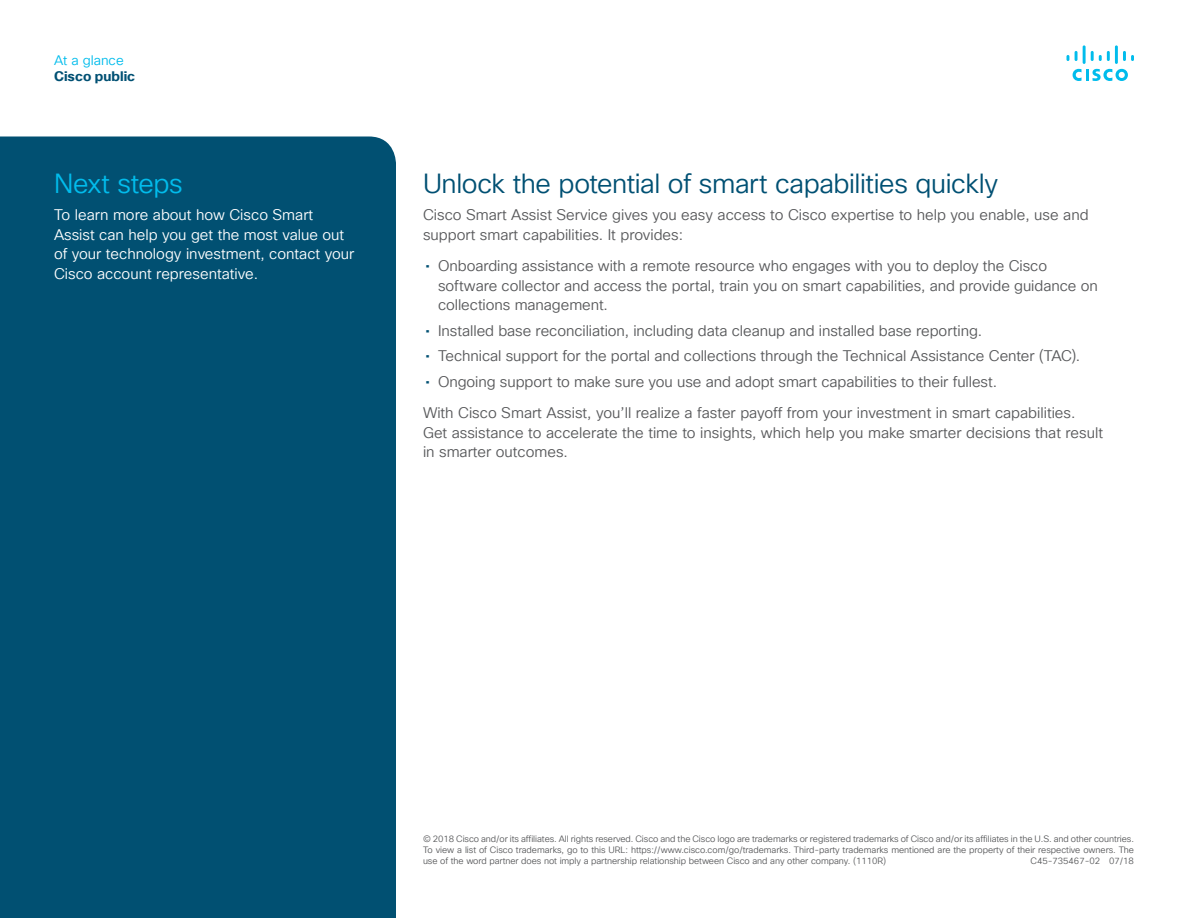
<style>
.page{position:relative;width:1188px;height:918px;background:#fff}
.page>*{position:absolute;margin:0;border:0;box-sizing:border-box;transform-origin:0 0}
.Subhead2_Indigo{font:27px "Cisco Sans TT Light";letter-spacing:-.015em;color:#005073}
.Subhead2_Blue{font:27px "Cisco Sans TT Light";letter-spacing:-.015em;color:#01bcec}
.Body{font:15px/19.5px "Cisco Sans TT Light";color:#57585a}
.Body_White{font:15px/19.5px "Cisco Sans TT Light";color:#fff}
.t1{font:700 13.5px "Cisco Sans TT";color:#005073}
.t2{font:13.5px "Cisco Sans TT Light";color:#01bcec}
.Footer_white{font:9px/11.2px "Cisco Sans TT Light";letter-spacing:-.005em;color:#57585a;text-align:justify}
.s1{font-family:"Cisco Sans TT";color:#005073}
</style>
<div class="page">
<svg style="left:1073px;top:69px;width:55px;height:12px"></svg>
<svg style="left:1067px;top:55px;width:2px;height:6px"></svg>
<svg style="left:1075px;top:51px;width:3px;height:10px"></svg>
<hr style="left:1083px;top:45px;width:3px;height:19px;background:#01bcec">
<svg style="left:1091px;top:51px;width:19px;height:10px"></svg>
<hr style="left:1115px;top:45px;width:3px;height:19px;background:#01bcec">
<svg style="left:1123px;top:51px;width:11px;height:10px"></svg>
<div style="left:0;top:136px;width:396px;height:782px;background:#015072"></div>
<p class="t2" style="left:54px;top:51px;width:71px">At a glance</p>
<p class="t1" style="left:54px;top:67px;width:83px">Cisco public</p>
<p class="Subhead2_Blue" style="left:54px;top:166px;width:130px">Next steps</p>
<p class="Body_White" style="left:54px;top:206px;width:302px">To learn more about how Cisco Smart Assist can help you get the most value out of your technology investment, contact your Cisco account representative.</p>
<p class="Subhead2_Indigo" style="left:423px;top:166px;width:577px">Unlock the potential of smart capabilities quickly</p>
<p class="Body" style="left:423px;top:206px;width:667px">Cisco Smart Assist Service gives you easy access to Cisco expertise to help you enable, use and support smart capabilities. It provides:</p>
<p class="Body" style="left:438px;top:257px;width:661px;text-indent:-13px"><span class="s1">•</span> Onboarding assistance with a remote resource who engages with you to deploy the Cisco software collector and access the portal, train you on smart capabilities, and provide guidance on collections management.</p>
<p class="Body" style="left:425px;top:321px;width:558px"><span class="s1">•</span> Installed base reconciliation, including data cleanup and installed base reporting.</p>
<p class="Body" style="left:425px;top:347px;width:656px"><span class="s1">•</span> Technical support for the portal and collections through the Technical Assistance Center (TAC).</p>
<p class="Body" style="left:425px;top:372px;width:573px"><span class="s1">•</span> Ongoing support to make sure you use and adopt smart capabilities to their fullest.</p>
<p class="Body" style="left:423px;top:404px;width:682px">With Cisco Smart Assist, you’ll realize a faster payoff from your investment in smart capabilities.<br>Get assistance to accelerate the time to insights, which help you make smarter decisions that result in smarter outcomes.</p>
<p class="Footer_white" style="left:423px;top:833px;width:713px">© 2018 Cisco and/or its affiliates. All rights reserved. Cisco and the Cisco logo are trademarks or registered trademarks of Cisco and/or its affiliates in the U.S. and other countries.<br>To view a list of Cisco trademarks, go to this URL: https://www.cisco.com/go/trademarks. Third-party trademarks mentioned are the property of their respective owners. The use of the word partner does not imply a partnership relationship between Cisco and any other company. (1110R)</p>
<p class="Footer_white" style="left:1031px;top:856px;width:105px">C45-735467-02 07/18</p>
</div>
